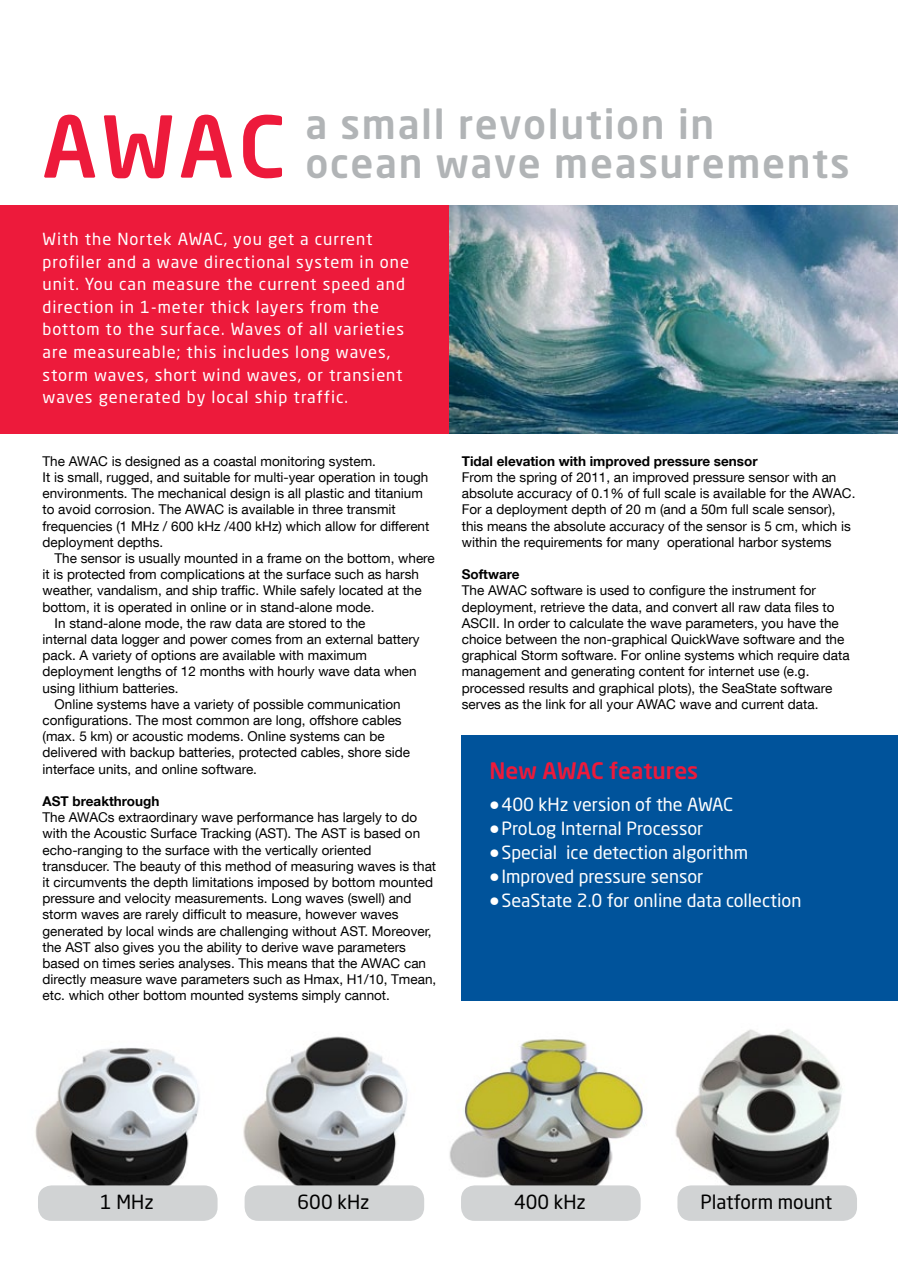
<style>
.page{position:relative;width:898px;height:1263px;background:#fff}
.page>*{position:absolute;margin:0;border:0;box-sizing:border-box;transform-origin:0 0}
.t1{font:500 83.85px "Neo Sans";color:#ed1a3b}
.t2{font:500 40.2px/38.4px "Neo Sans";letter-spacing:.04em;color:#b1b4b6}
.t3{font:500 22.5px "Neo Sans";color:#ed1a3b}
.t4{font:19.35px "Neo Sans Std";color:#000}
.t5{font:18px "Neo Sans Std";color:#fff}
.t6{font:16.5px/22.5px "Neo Sans Std";letter-spacing:.06em;color:#fff}
.t7{font:13.5px/16.2px "Helvetica Neue LT Com";color:#000}
.t8{font:700 13.5px "Helvetica Neue LT Com";color:#000}
.s1{font-size:24px}
</style>
<div class="page">
<div style="left:461px;top:736px;width:436px;height:265px;background:#00539b"></div>
<div style="left:0;top:205px;width:449px;height:229px;background:#ed1a3b"></div>
<img style="left:35px;top:1048px;width:183px;height:173px">
<div style="left:38px;top:1185px;width:179px;height:36px;background:#d1d3d4;border-radius:14px"></div>
<img style="left:243px;top:1036px;width:181px;height:185px">
<div style="left:244px;top:1185px;width:180px;height:36px;background:#d1d3d4;border-radius:14px"></div>
<img style="left:449px;top:1029px;width:406px;height:192px">
<div style="left:461px;top:1185px;width:179px;height:36px;background:#d1d3d4;border-radius:14px"></div>
<div style="left:677px;top:1185px;width:179px;height:36px;background:#d1d3d4;border-radius:14px"></div>
<img style="left:449px;top:205px;width:448px;height:229px">
<h1 class="t1" style="left:43px;top:111px;width:245px">AWAC</h1>
<h2 class="t2" style="left:305px;top:108px;width:546px">a small revolution in<br>ocean wave measurements</h2>
<p class="t6" style="left:43px;top:228px;width:368px">With the Nortek AWAC, you get a current profiler and a wave directional system in one unit. You can measure the current speed and direction in 1-meter thick layers from the bottom to the surface. Waves of all varieties are measureable; this includes long waves, storm waves, short wind waves, or transient waves generated by local ship traffic.</p>
<p class="t7" style="left:43px;top:452px;width:388px">The AWAC is designed as a coastal monitoring system.<br>It is small, rugged, and suitable for multi-year operation in tough environments. The mechanical design is all plastic and titanium to avoid corrosion. The AWAC is available in three transmit frequencies (1 MHz / 600 kHz /400 kHz) which allow for different deployment depths.</p>
<p class="t7" style="left:55px;top:550px;width:381px">The sensor is usually mounted in a frame on the bottom, where</p>
<p class="t7" style="left:43px;top:566px;width:378px">it is protected from complications at the surface such as harsh</p>
<p class="t7" style="left:43px;top:582px;width:380px">weather, vandalism, and ship traffic. While safely located at the</p>
<p class="t7" style="left:43px;top:598px;width:333px">bottom, it is operated in online or in stand-alone mode.</p>
<p class="t7" style="left:55px;top:614px;width:312px">In stand-alone mode, the raw data are stored to the</p>
<p class="t7" style="left:43px;top:631px;width:378px">internal data logger and power comes from an external battery</p>
<p class="t7" style="left:43px;top:647px;width:326px">pack. A variety of options are available with maximum</p>
<p class="t7" style="left:43px;top:663px;width:375px">deployment lengths of 12 months with hourly wave data when</p>
<p class="t7" style="left:43px;top:679px;width:138px">using lithium batteries.</p>
<p class="t7" style="left:55px;top:695px;width:347px">Online systems have a variety of possible communication</p>
<p class="t7" style="left:43px;top:712px;width:360px">configurations. The most common are long, offshore cables</p>
<p class="t7" style="left:43px;top:728px;width:343px">(max. 5 km) or acoustic modems. Online systems can be</p>
<p class="t7" style="left:43px;top:744px;width:369px">delivered with backup batteries, protected cables, shore side</p>
<p class="t7" style="left:43px;top:760px;width:216px">interface units, and online software.</p>
<p class="t8" style="left:43px;top:793px;width:118px">AST breakthrough</p>
<p class="t7" style="left:43px;top:809px;width:395px">The AWACs extraordinary wave performance has largely to do with the Acoustic Surface Tracking (AST). The AST is based on echo-ranging to the surface with the vertically oriented transducer. The beauty of this method of measuring waves is that it circumvents the depth limitations imposed by bottom mounted pressure and velocity measurements. Long waves (swell) and storm waves are rarely difficult to measure, however waves generated by local winds are challenging without AST. Moreover, the AST also gives you the ability to derive wave parameters based on times series analyses. This means that the AWAC can directly measure wave parameters such as Hmax, H1/10, Tmean, etc. which other bottom mounted systems simply cannot.</p>
<p class="t8" style="left:461px;top:452px;width:297px">Tidal elevation with improved pressure sensor</p>
<p class="t7" style="left:461px;top:469px;width:395px">From the spring of 2011, an improved pressure sensor with an absolute accuracy of 0.1% of full scale is available for the AWAC.<br>For a deployment depth of 20 m (and a 50m full scale sensor), this means the absolute accuracy of the sensor is 5 cm, which is within the requirements for many operational harbor systems</p>
<p class="t8" style="left:461px;top:566px;width:59px">Software</p>
<p class="t7" style="left:461px;top:582px;width:389px">The AWAC software is used to configure the instrument for deployment, retrieve the data, and convert all raw data files to ASCII. In order to calculate the wave parameters, you have the choice between the non-graphical QuickWave software and the graphical Storm software. For online systems which require data management and generating content for internet use (e.g. processed results and graphical plots), the SeaState software serves as the link for all your AWAC wave and current data.</p>
<h3 class="t3" style="left:489px;top:761px;width:210px">New AWAC features</h3>
<h3 class="t5" style="left:489px;top:794px;width:245px"><span class="s1">•</span>400 kHz version of the AWAC</h3>
<h3 class="t5" style="left:489px;top:818px;width:215px"><span class="s1">•</span>ProLog Internal Processor</h3>
<h3 class="t5" style="left:489px;top:842px;width:260px"><span class="s1">•</span>Special ice detection algorithm</h3>
<h3 class="t5" style="left:489px;top:866px;width:215px"><span class="s1">•</span>Improved pressure sensor</h3>
<h3 class="t5" style="left:489px;top:890px;width:313px"><span class="s1">•</span>SeaState 2.0 for online data collection</h3>
<h3 class="t4" style="left:100px;top:1190px;width:55px">1 MHz</h3>
<h3 class="t4" style="left:297px;top:1190px;width:73px">600 kHz</h3>
<h3 class="t4" style="left:514px;top:1190px;width:73px">400 kHz</h3>
<h3 class="t4" style="left:700px;top:1190px;width:133px">Platform mount</h3>
</div>
